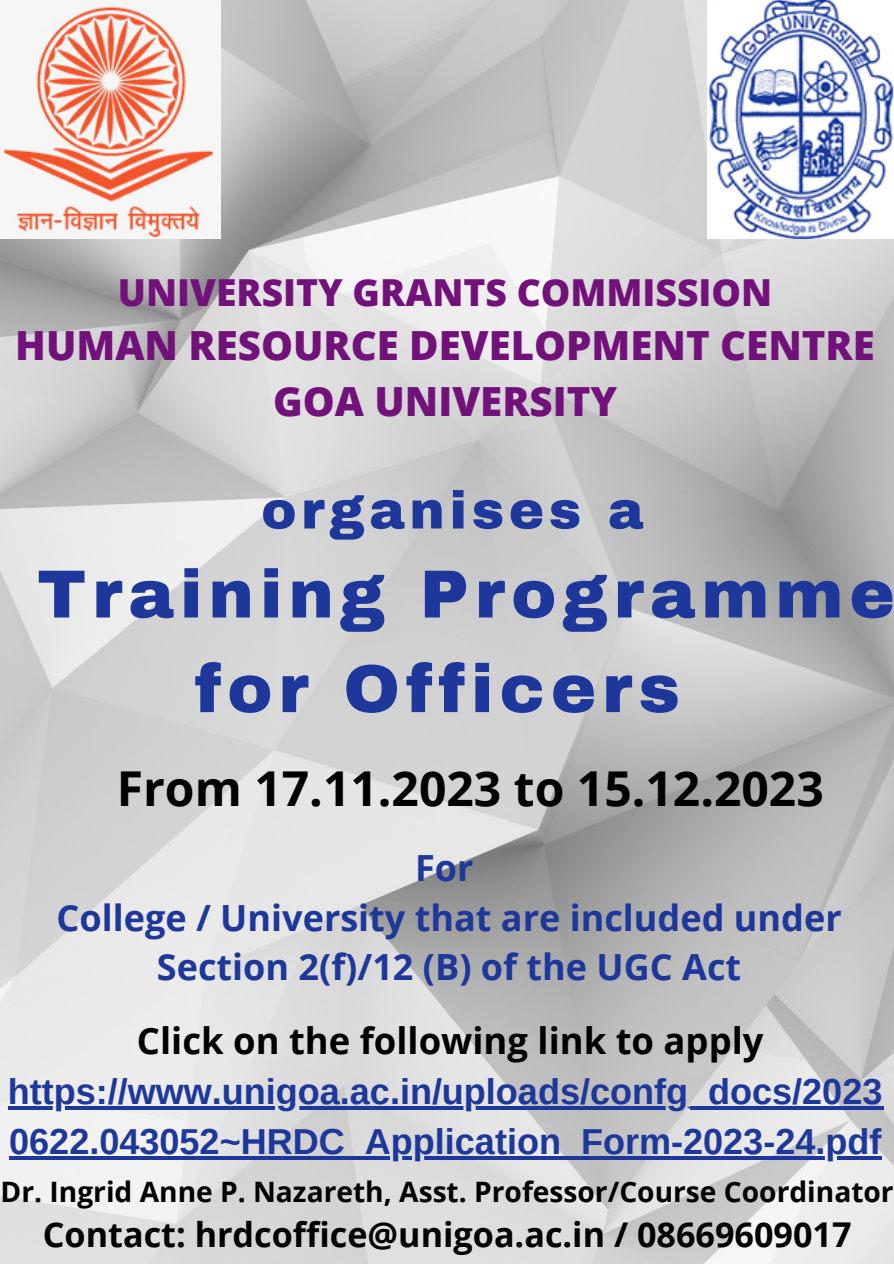
<style>
.page{position:relative;width:894px;height:1264px;background:#fff}
.page>*{position:absolute;margin:0;border:0;box-sizing:border-box;transform-origin:0 0}
.t1{font:900 67.95px/94.7px "Archivo";letter-spacing:.09em;color:#1d379a}
.t2{font:900 52.95px "Archivo";letter-spacing:.09em;color:#1d379a}
.t3{font:700 48px "Open Sans";color:#000}
.t4{font:800 40.2px "Open Sans";color:#72117a}
.t5{font:800 37.2px "Open Sans";color:#72117a}
.t6{font:700 36.45px "Open Sans";color:#000}
.t7{font:700 36px/49.5px "Arimo";color:#1d379a}
.t8{font:700 36px "Open Sans";color:#1d379a}
.t9{font:700 34.2px "Open Sans";color:#000}
.t10{font:700 28.2px "Open Sans";color:#000}
</style>
<div class="page">
<img style="left:0;top:0;width:893px;height:1263px">
<img style="left:0;top:0;width:220px;height:239px">
<img style="left:707px;top:0;width:186px;height:239px">
<hr style="left:8px;top:1106px;width:875px;height:3px;background:#1d379a">
<hr style="left:9px;top:1156px;width:872px;height:3px;background:#1d379a">
<p class="t5" style="left:118px;top:266px;width:655px">UNIVERSITY GRANTS COMMISSION</p>
<p class="t4" style="left:15px;top:317px;width:860px">HUMAN RESOURCE DEVELOPMENT CENTRE</p>
<p class="t4" style="left:273px;top:372px;width:345px">GOA UNIVERSITY</p>
<p class="t2" style="left:261px;top:482px;width:383px">organises a</p>
<p class="t1" style="left:195px;top:547px;width:701px;text-indent:-157px">Training Programme for Officers</p>
<p class="t3" style="left:117px;top:755px;width:708px">From 17.11.2023 to 15.12.2023</p>
<p class="t8" style="left:415px;top:842px;width:60px">For</p>
<p class="t8" style="left:56px;top:892px;width:786px">College / University that are included under</p>
<p class="t8" style="left:157px;top:942px;width:585px">Section 2(f)/12 (B) of the UGC Act</p>
<p class="t6" style="left:137px;top:1014px;width:628px">Click on the following link to apply</p>
<p class="t7" style="left:8px;top:1067px;width:875px">https://www.unigoa.ac.in/uploads/confg_docs/2023<br>0622.043052~HRDC_Application_Form-2023-24.pdf</p>
<p class="t10" style="left:1px;top:1171px;width:894px">Dr. Ingrid Anne P. Nazareth, Asst. Professor/Course Coordinator</p>
<p class="t9" style="left:43px;top:1210px;width:809px">Contact: hrdcoffice@unigoa.ac.in / 08669609017</p>
</div>
